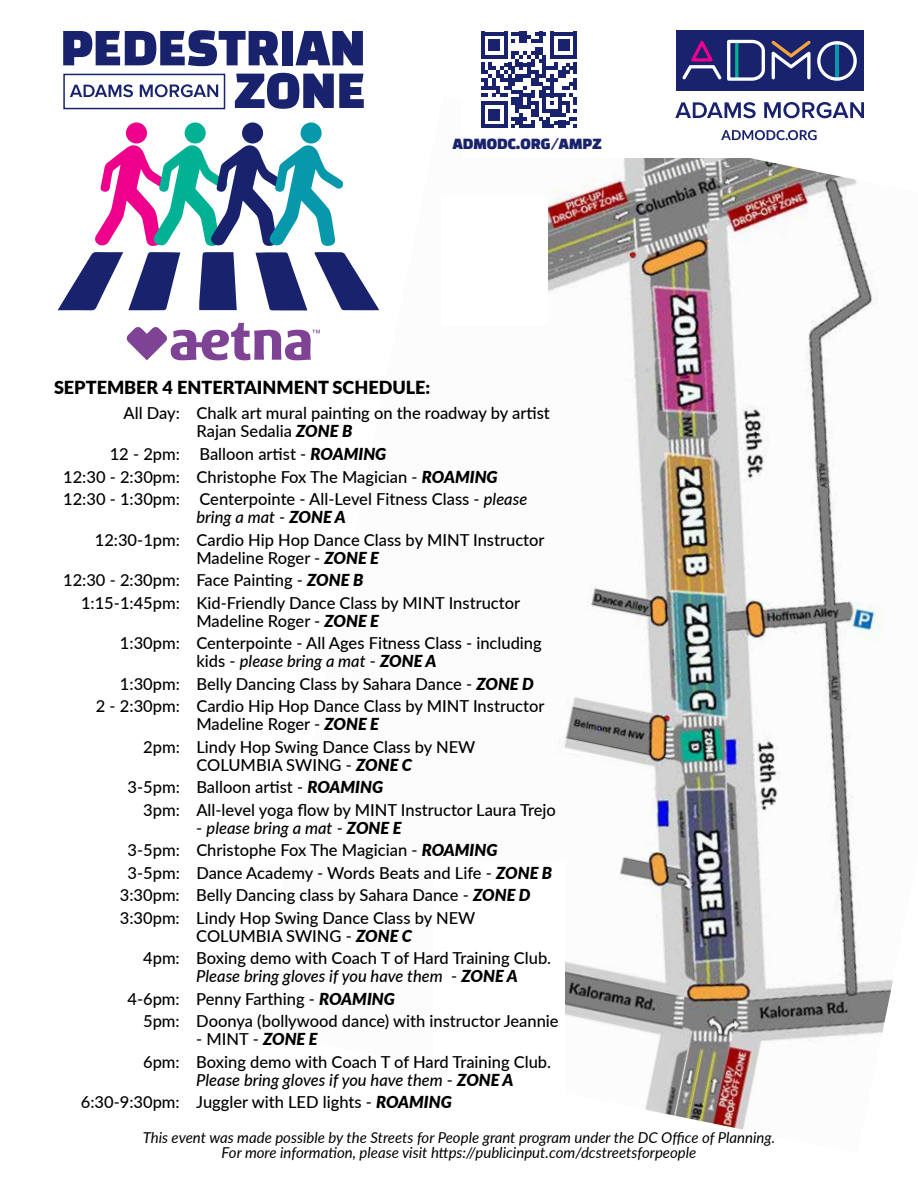
<style>
.page{position:relative;width:918px;height:1188px;background:#fff}
.page>*{position:absolute;margin:0;border:0;box-sizing:border-box;transform-origin:0 0}
.t1{font:55.05px/42.6px "Changa One";color:#19226d;text-align:right}
.t2{font:900 18px "Lato";color:#000}
.t3{font:500 16.5px/22.5px "Lato";color:#000}
.t4{font:italic 500 16.5px/22.5px "Lato";color:#000}
.t5{font:16.5px "Changa One";color:#19226d}
.t6{font:italic 15px/15px "Lato";color:#000;text-align:center}
.s1{font-weight:900;font-style:italic}
.s2{font-style:italic}
.s3{font-style:normal}
.s4{font-weight:900}
</style>
<div class="page">
<img style="left:253px;top:122px;width:640px;height:1008px">
<div style="left:463px;top:21px;width:455px;height:137px;background:#fff"></div>
<svg style="left:70px;top:84px;width:63px;height:13px"></svg>
<svg style="left:140px;top:84px;width:78px;height:13px"></svg>
<div style="left:63px;top:74px;width:162px;height:35px;border:1px solid #19226d"></div>
<svg style="left:199px;top:252px;width:38px;height:58px"></svg>
<svg style="left:314px;top:252px;width:65px;height:58px"></svg>
<svg style="left:58px;top:252px;width:122px;height:58px"></svg>
<svg style="left:255px;top:252px;width:52px;height:58px"></svg>
<svg style="left:95px;top:123px;width:248px;height:123px"></svg>
<svg style="left:126px;top:323px;width:194px;height:37px"></svg>
<svg style="left:675px;top:102px;width:81px;height:16px"></svg>
<svg style="left:764px;top:102px;width:100px;height:16px"></svg>
<div style="left:676px;top:30px;width:187px;height:60px;background:#19226d"></div>
<svg style="left:817px;top:41px;width:40px;height:40px"></svg>
<svg style="left:682px;top:39px;width:129px;height:42px"></svg>
<svg style="left:721px;top:130px;width:96px;height:10px"></svg>
<svg style="left:481px;top:32px;width:96px;height:96px"></svg>
<div style="left:433px;top:862px;width:132px;height:252px;background:#fff"></div>
<div style="left:441px;top:196px;width:106px;height:130px;background:#fff"></div>
<h1 class="t1" style="left:60px;top:25px;width:307px">PEDESTRIAN<br>ZONE</h1>
<p class="t5" style="left:453px;top:134px;width:150px">ADMODC.ORG/AMPZ</p>
<p class="t2" style="left:54px;top:374px;width:378px">SEPTEMBER 4 ENTERTAINMENT SCHEDULE:</p>
<p class="t3" style="left:197px;top:404px;width:355px;line-height:18px;text-indent:-73px">All Day: Chalk art mural painting on the roadway by artist<br>Rajan Sedalia <span class="s1">ZONE B</span></p>
<p class="t3" style="left:63px;top:442px;width:466px;text-indent:47px">12 - 2pm: Balloon artist - <span class="s1">ROAMING<br></span>12:30 - 2:30pm: Christophe Fox The Magician - <span class="s1">ROAMING<br></span>12:30 - 1:30pm: Centerpointe - All-Level Fitness Class - <span class="s2">please</span></p>
<p class="t3" style="left:95px;top:505px;width:451px;text-indent:102px"><span class="s2">bring a mat</span> - <span class="s1">ZONE A<br></span>12:30-1pm: Cardio Hip Hop Dance Class by MINT Instructor</p>
<p class="t3" style="left:196px;top:546px;width:184px">Madeline Roger - <span class="s1">ZONE E</span></p>
<p class="t3" style="left:63px;top:568px;width:302px">12:30 - 2:30pm: Face Painting - <span class="s1">ZONE B</span></p>
<p class="t3" style="left:81px;top:591px;width:441px">1:15-1:45pm: Kid-Friendly Dance Class by MINT Instructor</p>
<p class="t3" style="left:120px;top:609px;width:423px;text-indent:76px">Madeline Roger - <span class="s1">ZONE E<br></span>1:30pm: Centerpointe - All Ages Fitness Class - including</p>
<p class="t4" style="left:196px;top:649px;width:242px"><span class="s3">kids -</span> please bring a mat <span class="s3">-</span> <span class="s4">ZONE A</span></p>
<p class="t3" style="left:120px;top:672px;width:415px">1:30pm: Belly Dancing Class by Sahara Dance - <span class="s1">ZONE D</span></p>
<p class="t3" style="left:96px;top:694px;width:450px">2 - 2:30pm: Cardio Hip Hop Dance Class by MINT Instructor</p>
<p class="t3" style="left:143px;top:712px;width:334px;text-indent:53px">Madeline Roger - <span class="s1">ZONE E<br></span>2pm: Lindy Hop Swing Dance Class by NEW</p>
<p class="t3" style="left:128px;top:753px;width:286px;text-indent:69px">COLUMBIA SWING - <span class="s1">ZONE C<br></span>3-5pm: Balloon artist - <span class="s1">ROAMING</span></p>
<p class="t3" style="left:143px;top:798px;width:414px">3pm: All-level yoga flow by MINT Instructor Laura Trejo</p>
<p class="t4" style="left:196px;top:816px;width:207px"><span class="s3">-</span> please bring a mat <span class="s3">-</span> <span class="s4">ZONE E</span></p>
<p class="t3" style="left:127px;top:838px;width:372px">3-5pm: Christophe Fox The Magician - <span class="s1">ROAMING</span></p>
<p class="t3" style="left:127px;top:861px;width:426px">3-5pm: Dance Academy - Words Beats and Life - <span class="s1">ZONE B</span></p>
<p class="t3" style="left:120px;top:883px;width:412px">3:30pm: Belly Dancing class by Sahara Dance - <span class="s1">ZONE D</span></p>
<p class="t3" style="left:120px;top:906px;width:357px">3:30pm: Lindy Hop Swing Dance Class by NEW</p>
<p class="t3" style="left:143px;top:924px;width:410px;text-indent:53px">COLUMBIA SWING - <span class="s1">ZONE C<br></span>4pm: Boxing demo with Coach T of Hard Training Club.</p>
<p class="t4" style="left:127px;top:964px;width:392px;text-indent:69px">Please bring gloves if you have them <span class="s3">-</span> <span class="s4">ZONE A<br></span><span class="s3">4-6pm: Penny Farthing -</span> <span class="s4">ROAMING</span></p>
<p class="t3" style="left:143px;top:1009px;width:417px">5pm: Doonya (bollywood dance) with instructor Jeannie</p>
<p class="t3" style="left:143px;top:1027px;width:410px;text-indent:53px">- MINT - <span class="s1">ZONE E<br></span>6pm: Boxing demo with Coach T of Hard Training Club.</p>
<p class="t3" style="left:81px;top:1068px;width:434px;text-indent:115px"><span class="s2">Please bring gloves if you have them</span> - <span class="s1">ZONE A<br></span>6:30-9:30pm: Juggler with LED lights - <span class="s1">ROAMING</span></p>
<p class="t6" style="left:143px;top:1129px;width:634px">This event was made possible by the Streets for People grant program under the DC Office of Planning.<br>For more information, please visit https://publicinput.com/dcstreetsforpeople</p>
</div>
